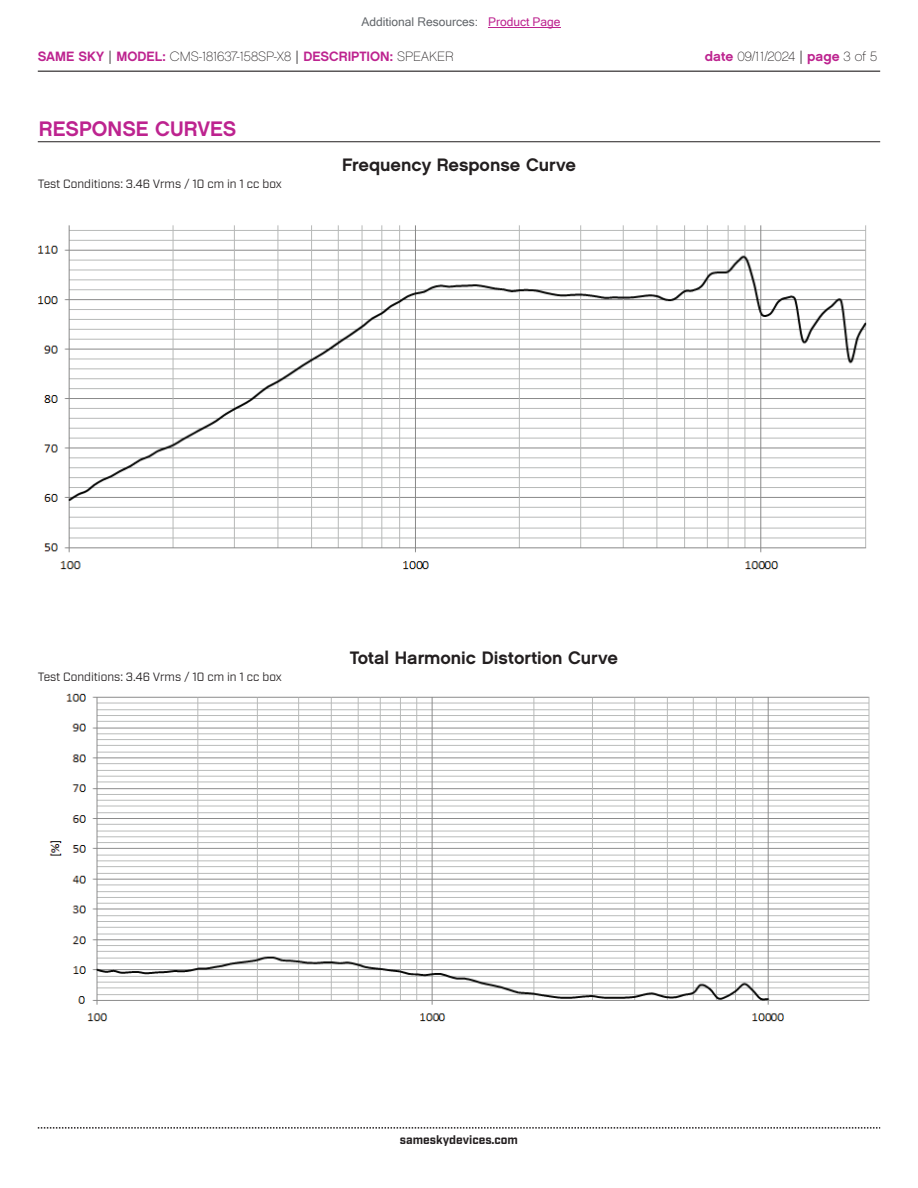
<style>
.page{position:relative;width:918px;height:1188px;background:#fff}
.page>*{position:absolute;margin:0;border:0;box-sizing:border-box;transform-origin:0 0}
.t1{font:21px "Chalet New York Nineteen Sixty";color:#bd238f}
.t2{font:18px "Chalet New York Nineteen Sixty";color:#231f20}
.t3{font:13.5px "Chalet Paris Nineteen Sixty";color:#231f20}
.t4{font:12px "Industry";color:#231f20}
.t5{font:12px "Microsoft Sans Serif";color:#63676b}
.t6{font:700 12px "Industry";color:#231f20}
.s1{color:#bd238f}
.s2{font-family:"Chalet New York Nineteen Sixty";color:#bd238f}
.s3{font-family:"Industry"}
</style>
<div class="page">
<hr style="left:38px;top:71px;width:842px;height:1px;background:#231f20">
<svg style="left:38px;top:1127px;width:842px;height:2px"></svg>
<img style="left:38px;top:225px;width:829px;height:345px">
<hr style="left:38px;top:141px;width:842px;height:1px;background:#231f20">
<img style="left:49px;top:693px;width:821px;height:329px">
<hr style="left:488px;top:27px;width:73px;height:1px;background:#bd238f">
<p class="t5" style="left:362px;top:15px;width:201px">Additional Resources: <span class="s1">Product Page</span></p>
<p class="t3" style="left:38px;top:48px;width:417px"><span class="s2">SAME SKY</span> <span class="s3">|</span> <span class="s2">MODEL:</span> CMS-181637-158SP-X8 <span class="s3">|</span> <span class="s2">DESCRIPTION:</span> SPEAKER</p>
<p class="t3" style="left:705px;top:48px;width:174px"><span class="s2">date</span> 09/11/2024 <span class="s3">|</span> <span class="s2">page</span> 3 of 5</p>
<h1 class="t1" style="left:39px;top:115px;width:199px">RESPONSE CURVES</h1>
<p class="t4" style="left:38px;top:176px;width:246px">Test Conditions: 3.46 Vrms / 10 cm in 1 cc box</p>
<h2 class="t2" style="left:342px;top:153px;width:235px">Frequency Response Curve</h2>
<p class="t4" style="left:38px;top:669px;width:246px">Test Conditions: 3.46 Vrms / 10 cm in 1 cc box</p>
<h2 class="t2" style="left:350px;top:646px;width:270px">Total Harmonic Distortion Curve</h2>
<p class="t6" style="left:400px;top:1132px;width:120px">sameskydevices.com</p>
</div>
